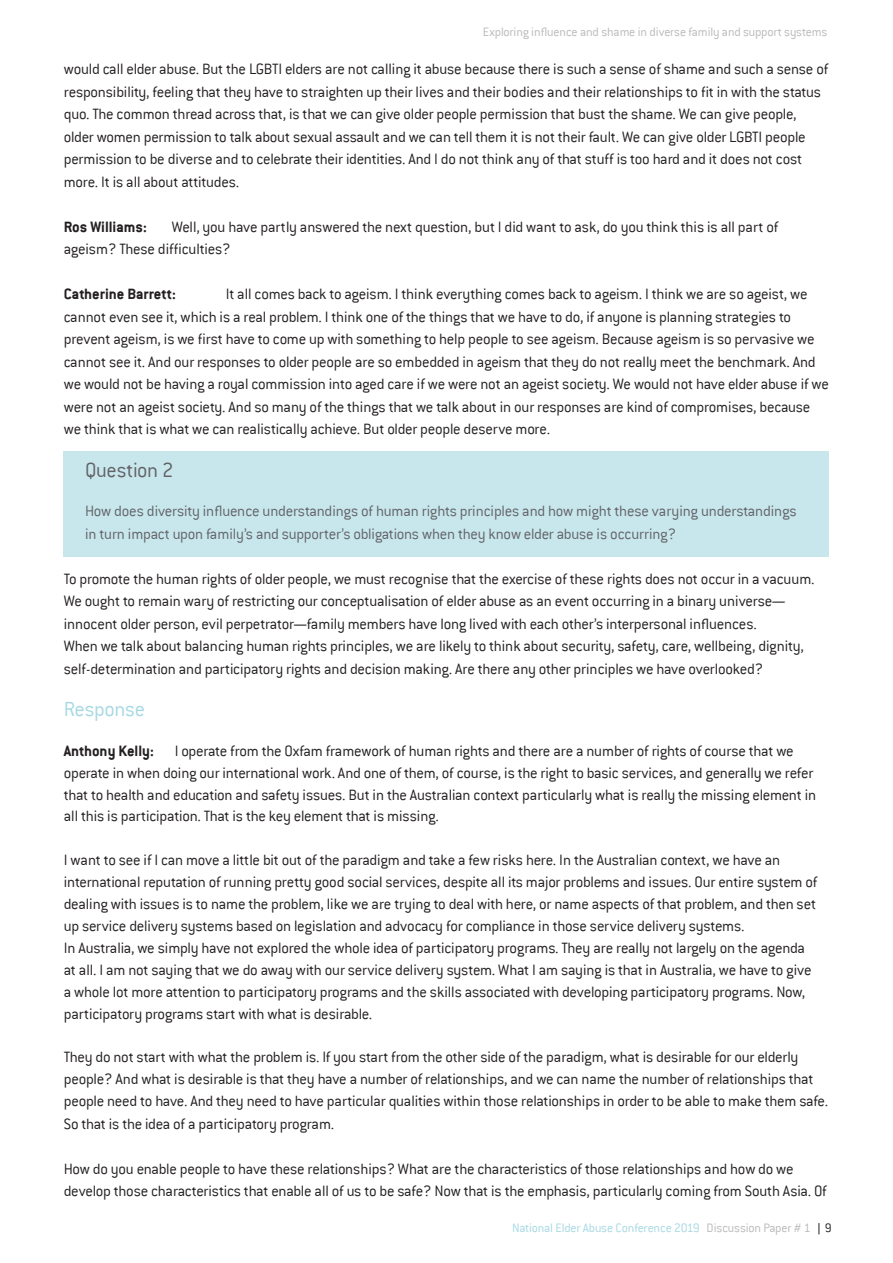
<style>
.page{position:relative;width:893px;height:1263px;background:#fff}
.page>*{position:absolute;margin:0;border:0;box-sizing:border-box;transform-origin:0 0}
.Heading_2{font:300 22.5px "Conduit ITC";letter-spacing:-.015em;color:#636366}
.Heading_2-2{font:300 22.5px "Conduit ITC";letter-spacing:-.015em;color:#a6d9e3}
.t1{font:300 16.5px/22.5px "Conduit ITC";letter-spacing:-.015em;color:#231f20}
.t2{font:300 16.5px/22.5px "Conduit ITC";letter-spacing:-.015em;color:#636366}
.t3{font:700 16.5px "Conduit ITC";color:#231f20}
.t4{font:300 13.5px "Conduit ITC";letter-spacing:-.015em;color:#bababd}
.t5{font:300 13.5px "Conduit ITC";letter-spacing:-.015em;color:#a6d9e3}
.s1{color:#bababd}
.s2{color:#231f20}
</style>
<div class="page">
<div style="left:64px;top:452px;width:765px;height:105px;background:#c7e7ed"></div>
<p class="t4" style="left:483px;top:25px;width:346px">Exploring influence and shame in diverse family and support systems</p>
<p class="t1" style="left:64px;top:58px;width:766px">would call elder abuse. But the LGBTI elders are not calling it abuse because there is such a sense of shame and such a sense of responsibility, feeling that they have to straighten up their lives and their bodies and their relationships to fit in with the status quo. The common thread across that, is that we can give older people permission that bust the shame. We can give people, older women permission to talk about sexual assault and we can tell them it is not their fault. We can give older LGBTI people permission to be diverse and to celebrate their identities. And I do not think any of that stuff is too hard and it does not cost more. It is all about attitudes.</p>
<p class="t3" style="left:64px;top:217px;width:85px">Ros Williams:</p>
<p class="t1" style="left:64px;top:215px;width:716px;text-indent:108px">Well, you have partly answered the next question, but I did want to ask, do you think this is all part of ageism? These difficulties?</p>
<p class="t3" style="left:64px;top:284px;width:114px">Catherine Barrett:</p>
<p class="t1" style="left:64px;top:283px;width:767px;text-indent:162px">It all comes back to ageism. I think everything comes back to ageism. I think we are so ageist, we cannot even see it, which is a real problem. I think one of the things that we have to do, if anyone is planning strategies to prevent ageism, is we first have to come up with something to help people to see ageism. Because ageism is so pervasive we cannot see it. And our responses to older people are so embedded in ageism that they do not really meet the benchmark. And we would not be having a royal commission into aged care if we were not an ageist society. We would not have elder abuse if we were not an ageist society. And so many of the things that we talk about in our responses are kind of compromises, because we think that is what we can realistically achieve. But older people deserve more.</p>
<p class="Heading_2" style="left:85px;top:457px;width:90px">Question 2</p>
<p class="t2" style="left:85px;top:500px;width:713px">How does diversity influence understandings of human rights principles and how might these varying understandings in turn impact upon family’s and supporter’s obligations when they know elder abuse is occurring?</p>
<p class="t1" style="left:64px;top:567px;width:752px">To promote the human rights of older people, we must recognise that the exercise of these rights does not occur in a vacuum.<br>We ought to remain wary of restricting our conceptualisation of elder abuse as an event occurring in a binary universe— innocent older person, evil perpetrator—family members have long lived with each other’s interpersonal influences.</p>
<p class="t1" style="left:64px;top:635px;width:741px">When we talk about balancing human rights principles, we are likely to think about security, safety, care, wellbeing, dignity, self-determination and participatory rights and decision making. Are there any other principles we have overlooked?</p>
<p class="Heading_2-2" style="left:64px;top:697px;width:83px">Response</p>
<p class="t3" style="left:64px;top:741px;width:92px">Anthony Kelly:</p>
<p class="t1" style="left:64px;top:740px;width:754px;line-height:21.9px;text-indent:111px">I operate from the Oxfam framework of human rights and there are a number of rights of course that we operate in when doing our international work. And one of them, of course, is the right to basic services, and generally we refer that to health and education and safety issues. But in the Australian context particularly what is really the missing element in all this is participation. That is the key element that is missing.</p>
<p class="t1" style="left:64px;top:849px;width:755px;line-height:21.9px">I want to see if I can move a little bit out of the paradigm and take a few risks here. In the Australian context, we have an international reputation of running pretty good social services, despite all its major problems and issues. Our entire system of dealing with issues is to name the problem, like we are trying to deal with here, or name aspects of that problem, and then set up service delivery systems based on legislation and advocacy for compliance in those service delivery systems.</p>
<p class="t1" style="left:64px;top:937px;width:749px;line-height:21.9px">In Australia, we simply have not explored the whole idea of participatory programs. They are really not largely on the agenda at all. I am not saying that we do away with our service delivery system. What I am saying is that in Australia, we have to give a whole lot more attention to participatory programs and the skills associated with developing participatory programs. Now, participatory programs start with what is desirable.</p>
<p class="t1" style="left:64px;top:1046px;width:766px;line-height:22px">They do not start with what the problem is. If you start from the other side of the paradigm, what is desirable for our elderly people? And what is desirable is that they have a number of relationships, and we can name the number of relationships that people need to have. And they need to have particular qualities within those relationships in order to be able to make them safe.<br>So that is the idea of a participatory program.</p>
<p class="t1" style="left:64px;top:1157px;width:765px">How do you enable people to have these relationships? What are the characteristics of those relationships and how do we develop those characteristics that enable all of us to be safe? Now that is the emphasis, particularly coming from South Asia. Of</p>
<p class="t5" style="left:512px;top:1220px;width:321px">National Elder Abuse Conference 2019 <span class="s1">Discussion Paper # 1</span> <span class="s2">9</span></p>
</div>
